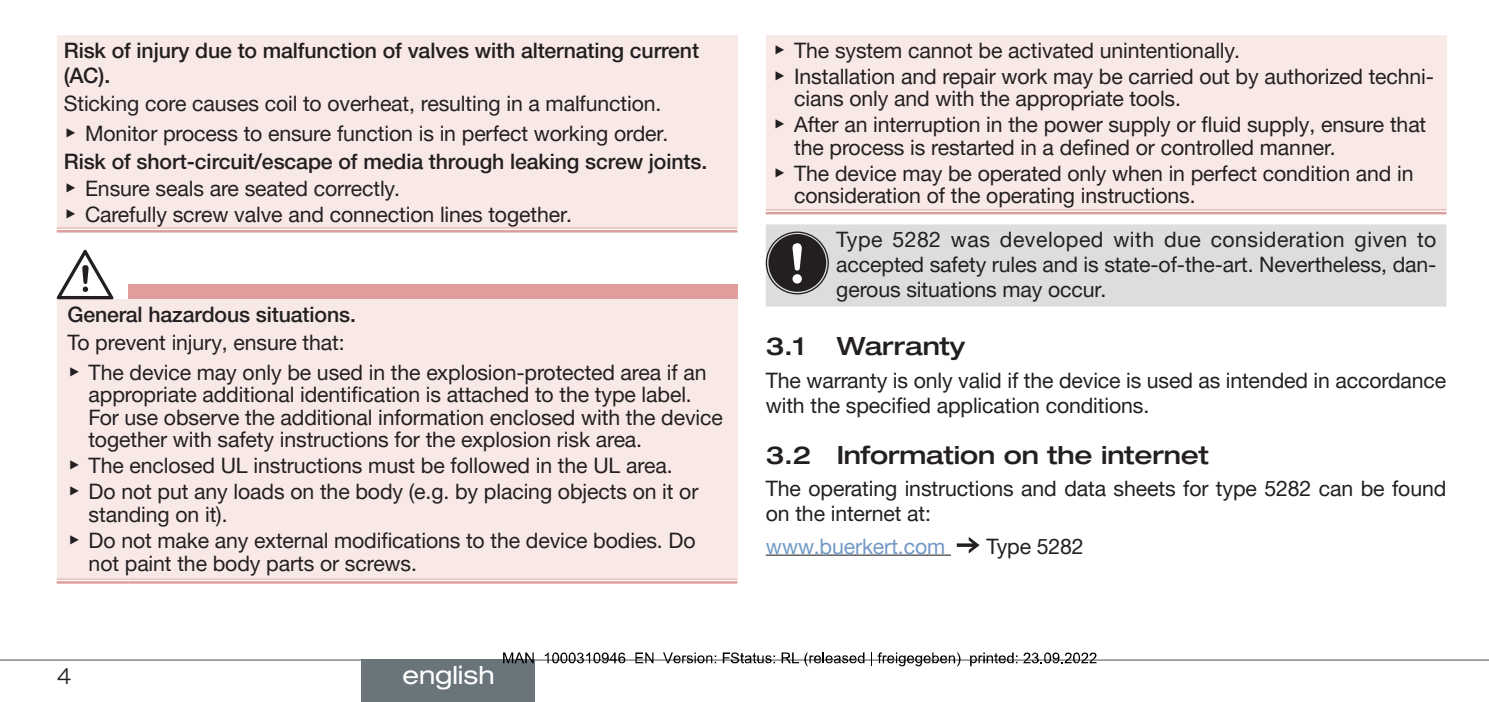
<style>
.page{position:relative;width:1489px;height:702px;background:#fff}
.page>*{position:absolute;margin:0;border:0;box-sizing:border-box;transform-origin:0 0}
.t1{font:500 expanded 25px "Helvetica Neue LTW1 G";letter-spacing:-.005em;color:#231f20}
.t2{font:expanded 25px "Helvetica Neue LTW1 G";color:#fff}
.t3{font:300 expanded 22.5px "Helvetica Neue LTW1 G";color:#231f20}
.HI-Text_Blocksatz{font:21.25px/22.5px "Helvetica Neue LTW1 G";letter-spacing:-.005em;color:#231f20}
.Fließtext_Blocksatz{font:21.25px/25px "Helvetica Neue LTW1 G";letter-spacing:-.005em;color:#231f20}
.SI-Art{font:500 21.25px/25px "Helvetica Neue LTW1 G";letter-spacing:-.005em;color:#231f20}
.SI-Folge{font:21.25px "Helvetica Neue LTW1 G";letter-spacing:-.005em;color:#231f20}
.Fließtext{font:21.25px "Helvetica Neue LTW1 G";letter-spacing:-.005em;color:#7299c6}
.Fließtext-2{font:21.25px "Helvetica Neue LTW1 G";letter-spacing:-.005em;color:#231f20}
.s1{font-family:"Arial Unicode MS"}
</style>
<div class="page">
<hr style="left:0;top:659px;width:1488px;height:1px;background:#6a747b">
<div style="left:57px;top:35px;width:680px;height:195px;background:#f8e9e7"></div>
<svg style="left:57px;top:228px;width:680px;height:2px"></svg>
<hr style="left:57px;top:227px;width:680px;height:1px;background:#df9e9c">
<hr style="left:57px;top:230px;width:680px;height:2px;background:#df9e9c">
<div style="left:128px;top:284px;width:609px;height:15px;background:#df9e9c"></div>
<div style="left:57px;top:299px;width:680px;height:282px;background:#f8e9e7"></div>
<svg style="left:57px;top:579px;width:71px;height:2px"></svg>
<svg style="left:128px;top:579px;width:609px;height:2px"></svg>
<hr style="left:57px;top:578px;width:71px;height:1px;background:#df9e9c">
<hr style="left:57px;top:581px;width:71px;height:2px;background:#df9e9c">
<hr style="left:128px;top:578px;width:609px;height:1px;background:#df9e9c">
<hr style="left:128px;top:581px;width:609px;height:2px;background:#df9e9c">
<svg style="left:57px;top:250px;width:56px;height:49px"></svg>
<hr style="left:765px;top:554px;width:185px;height:1px;background:#231f20">
<div style="left:765px;top:35px;width:681px;height:177px;background:#f8e9e7"></div>
<svg style="left:765px;top:210px;width:681px;height:2px"></svg>
<hr style="left:765px;top:209px;width:681px;height:1px;background:#df9e9c">
<hr style="left:765px;top:212px;width:681px;height:2px;background:#df9e9c">
<div style="left:766px;top:224px;width:680px;height:83px;background:#dcdddf"></div>
<div style="left:765px;top:231px;width:63px;height:63px;border:1px solid #231f20;border-radius:50%"></div>
<div style="left:768px;top:234px;width:58px;height:58px;background:#231f20;border-radius:50%"></div>
<div style="left:792px;top:274px;width:9px;height:9px;background:#fff;border-radius:50%"></div>
<svg style="left:792px;top:243px;width:10px;height:27px"></svg>
<svg style="left:956px;top:537px;width:23px;height:16px"></svg>
<div style="left:361px;top:659px;width:174px;height:43px;background:#6a747b"></div>
<svg style="left:503px;top:652px;width:30px;height:11px"></svg>
<svg style="left:545px;top:652px;width:80px;height:11px"></svg>
<svg style="left:635px;top:652px;width:18px;height:11px"></svg>
<svg style="left:663px;top:652px;width:53px;height:11px"></svg>
<svg style="left:722px;top:652px;width:53px;height:11px"></svg>
<svg style="left:781px;top:652px;width:83px;height:14px"></svg>
<svg style="left:871px;top:652px;width:89px;height:14px"></svg>
<svg style="left:970px;top:652px;width:47px;height:14px"></svg>
<svg style="left:1023px;top:652px;width:73px;height:11px"></svg>
<p class="SI-Art" style="left:64px;top:38px;width:636px">Risk of injury due to malfunction of valves with alternating current (AC).</p>
<p class="SI-Folge" style="left:64px;top:91px;width:599px">Sticking core causes coil to overheat, resulting in a malfunction.</p>
<p class="HI-Text_Blocksatz" style="left:64px;top:122px;width:606px"><span class="s1">▶</span> Monitor process to ensure function is in perfect working order.</p>
<p class="SI-Art" style="left:64px;top:149px;width:645px">Risk of short-circuit/escape of media through leaking screw joints.</p>
<p class="HI-Text_Blocksatz" style="left:64px;top:176px;width:338px"><span class="s1">▶</span> Ensure seals are seated correctly.</p>
<p class="HI-Text_Blocksatz" style="left:64px;top:202px;width:509px"><span class="s1">▶</span> Carefully screw valve and connection lines together.</p>
<p class="SI-Art" style="left:67px;top:301px;width:290px">General hazardous situations.</p>
<p class="SI-Folge" style="left:67px;top:329px;width:279px">To prevent injury, ensure that:</p>
<p class="HI-Text_Blocksatz" style="left:89px;top:361px;width:636px;text-indent:-21px"><span class="s1">▶</span> The device may only be used in the explosion-protected area if an appropriate additional identification is attached to the type label.<br>For use observe the additional information enclosed with the device together with safety instructions for the explosion risk area.</p>
<p class="HI-Text_Blocksatz" style="left:67px;top:454px;width:606px"><span class="s1">▶</span> The enclosed UL instructions must be followed in the UL area.</p>
<p class="HI-Text_Blocksatz" style="left:89px;top:480px;width:611px;text-indent:-21px"><span class="s1">▶</span> Do not put any loads on the body (e.g. by placing objects on it or standing on it).</p>
<p class="HI-Text_Blocksatz" style="left:89px;top:529px;width:608px;text-indent:-21px"><span class="s1">▶</span> Do not make any external modifications to the device bodies. Do not paint the body parts or screws.</p>
<p class="t3" style="left:57px;top:661px;width:17px">4</p>
<p class="t2" style="left:402px;top:659px;width:94px">english</p>
<p class="HI-Text_Blocksatz" style="left:772px;top:39px;width:468px"><span class="s1">▶</span> The system cannot be activated unintentionally.</p>
<p class="HI-Text_Blocksatz" style="left:794px;top:65px;width:641px;text-indent:-21px"><span class="s1">▶</span> Installation and repair work may be carried out by authorized techni&shy;cians only and with the appropriate tools.</p>
<p class="HI-Text_Blocksatz" style="left:794px;top:113px;width:633px;text-indent:-21px"><span class="s1">▶</span> After an interruption in the power supply or fluid supply, ensure that the process is restarted in a defined or controlled manner.</p>
<p class="HI-Text_Blocksatz" style="left:794px;top:162px;width:621px;text-indent:-21px"><span class="s1">▶</span> The device may be operated only when in perfect condition and in consideration of the operating instructions.</p>
<p class="HI-Text_Blocksatz" style="left:836px;top:226px;width:601px;line-height:25px;text-align:justify">Type 5282 was developed with due consideration given to accepted safety rules and is state-of-the-art. Nevertheless, dan&shy;gerous situations may occur.</p>
<p class="t1" style="left:765px;top:330px;width:41px">3.1</p>
<p class="t1" style="left:836px;top:330px;width:130px">Warranty</p>
<p class="Fließtext_Blocksatz" style="left:765px;top:367px;width:682px">The warranty is only valid if the device is used as intended in accordance with the specified application conditions.</p>
<p class="t1" style="left:765px;top:439px;width:445px">3.2 Information on the internet</p>
<p class="Fließtext_Blocksatz" style="left:765px;top:476px;width:682px">The operating instructions and data sheets for type 5282 can be found on the internet at:</p>
<p class="Fließtext" style="left:765px;top:533px;width:181px">www.buerkert.com</p>
<p class="Fließtext-2" style="left:986px;top:533px;width:99px">Type 5282</p>
</div>
